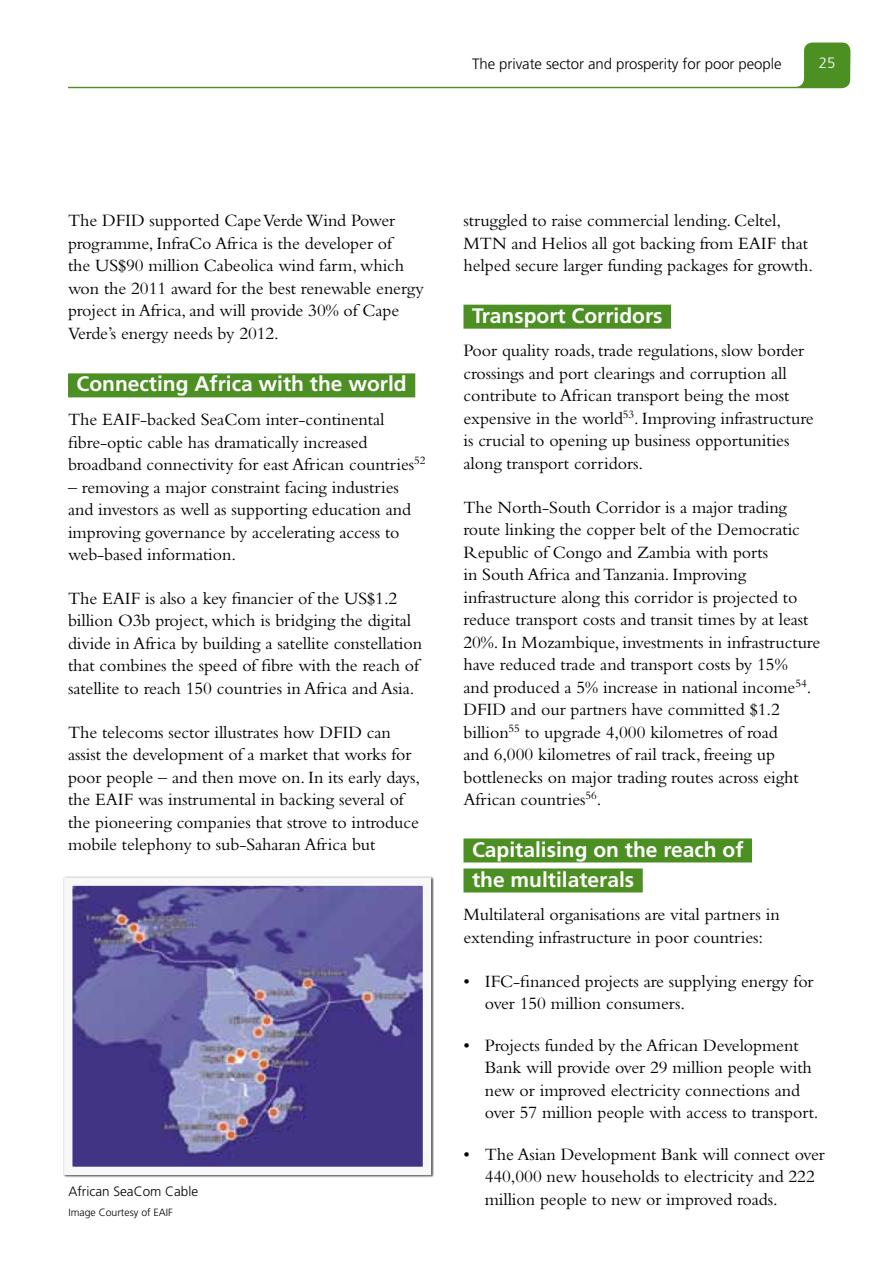
<style>
.page{position:relative;width:893px;height:1263px;background:#fff}
.page>*{position:absolute;margin:0;border:0;box-sizing:border-box;transform-origin:0 0}
.t1{font:700 21px/30px "Frutiger LT Std";color:#fff}
.t2{font:18px/22.5px "Bembo";letter-spacing:-.005em;color:#000}
.t3{font:300 15px "Frutiger LT Std";letter-spacing:-.005em;color:#000}
.t4{font:300 15px "Frutiger LT Std";color:#fff}
.t5{font:300 13.5px "Frutiger LT Std";color:#000}
.t6{font:300 10.5px "Frutiger LT Std";color:#000}
</style>
<div class="page">
<svg style="left:68px;top:43px;width:782px;height:45px"></svg>
<div style="left:463px;top:305px;width:208px;height:24px;background:#4c8f22"></div>
<div style="left:463px;top:838px;width:289px;height:24px;background:#4c8f22"></div>
<div style="left:463px;top:868px;width:180px;height:24px;background:#4c8f22"></div>
<div style="left:68px;top:373px;width:347px;height:24px;background:#4c8f22"></div>
<div style="left:63px;top:876px;width:371px;height:301px;background:#000;opacity:.75"></div>
<img style="left:73px;top:886px;width:349px;height:280px">
<div style="left:64px;top:877px;width:367px;height:298px;border:8px solid #f7f8f7"></div>
<p class="t3" style="left:472px;top:55px;width:311px">The private sector and prosperity for poor people</p>
<p class="t4" style="left:819px;top:54px;width:18px">25</p>
<p class="t2" style="left:68px;top:209px;width:357px">The DFID supported Cape Verde Wind Power programme, InfraCo Africa is the developer of<br>the US$90 million Cabeolica wind farm, which won the 2011 award for the best renewable energy project in Africa, and will provide 30% of Cape Verde’s energy needs by 2012.</p>
<p class="t1" style="left:77px;top:369px;width:332px">Connecting Africa with the world</p>
<p class="t2" style="left:68px;top:408px;width:359px">The EAIF-backed SeaCom inter-continental fibre-optic cable has dramatically increased broadband connectivity for east African countries<sup>52</sup></p>
<p class="t2" style="left:68px;top:475px;width:345px">– removing a major constraint facing industries and investors as well as supporting education and improving governance by accelerating access to web-based information.</p>
<p class="t2" style="left:68px;top:587px;width:356px">The EAIF is also a key financier of the US$1.2 billion O3b project, which is bridging the digital divide in Africa by building a satellite constellation that combines the speed of fibre with the reach of satellite to reach 150 countries in Africa and Asia.</p>
<p class="t2" style="left:68px;top:720px;width:354px">The telecoms sector illustrates how DFID can assist the development of a market that works for poor people – and then move on. In its early days, the EAIF was instrumental in backing several of the pioneering companies that strove to introduce mobile telephony to sub-Saharan Africa but</p>
<p class="t5" style="left:68px;top:1183px;width:131px">African SeaCom Cable</p>
<p class="t6" style="left:68px;top:1207px;width:106px">Image Courtesy of EAIF</p>
<p class="t2" style="left:463px;top:209px;width:351px">struggled to raise commercial lending. Celtel,<br>MTN and Helios all got backing from EAIF that helped secure larger funding packages for growth.</p>
<p class="t1" style="left:472px;top:300px;width:192px">Transport Corridors</p>
<p class="t2" style="left:463px;top:339px;width:352px">Poor quality roads, trade regulations, slow border crossings and port clearings and corruption all contribute to African transport being the most expensive in the world<sup>53</sup>. Improving infrastructure is crucial to opening up business opportunities along transport corridors.</p>
<p class="t2" style="left:463px;top:495px;width:358px">The North-South Corridor is a major trading route linking the copper belt of the Democratic Republic of Congo and Zambia with ports<br>in South Africa and Tanzania. Improving infrastructure along this corridor is projected to reduce transport costs and transit times by at least 20%. In Mozambique, investments in infrastructure have reduced trade and transport costs by 15%<br>and produced a 5% increase in national income<sup>54</sup>.<br>DFID and our partners have committed $1.2 billion<sup>55</sup> to upgrade 4,000 kilometres of road<br>and 6,000 kilometres of rail track, freeing up bottlenecks on major trading routes across eight African countries<sup>56</sup>.</p>
<p class="t1" style="left:472px;top:834px;width:273px">Capitalising on the reach of the multilaterals</p>
<p class="t2" style="left:463px;top:903px;width:318px">Multilateral organisations are vital partners in extending infrastructure in poor countries:</p>
<p class="t2" style="left:485px;top:969px;width:330px;text-indent:-21px">• IFC-financed projects are supplying energy for over 150 million consumers.</p>
<p class="t2" style="left:485px;top:1033px;width:335px;text-indent:-21px">• Projects funded by the African Development Bank will provide over 29 million people with new or improved electricity connections and over 57 million people with access to transport.</p>
<p class="t2" style="left:485px;top:1142px;width:342px;text-indent:-21px">• The Asian Development Bank will connect over<br>440,000 new households to electricity and 222 million people to new or improved roads.</p>
</div>
